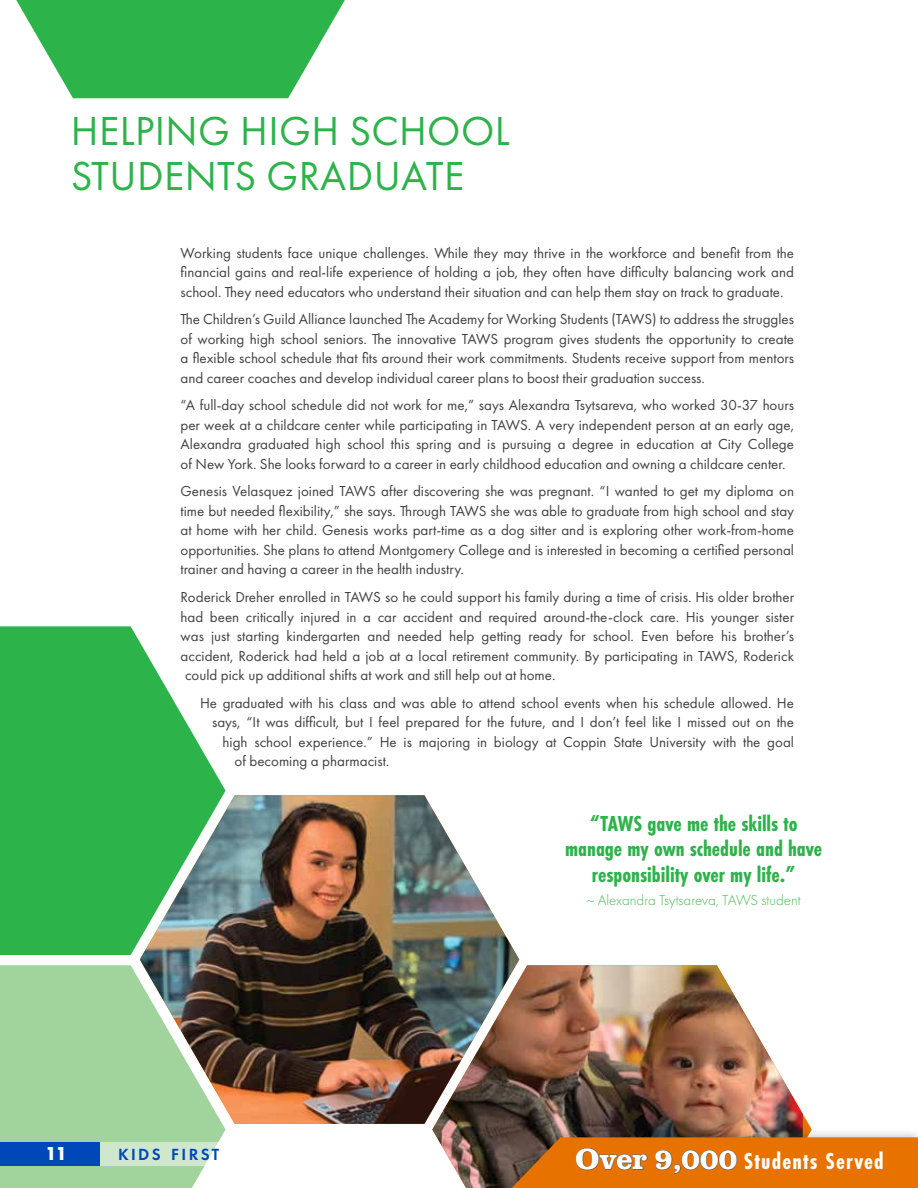
<style>
.page{position:relative;width:918px;height:1188px;background:#fff}
.page>*{position:absolute;margin:0;border:0;box-sizing:border-box;transform-origin:0 0}
.t1{font:42px/45px "Futura PT";letter-spacing:.01em;color:#2cb34a}
.t2{font:700 24px "Futura PT Cond";letter-spacing:.05em;color:#fff}
.t3{font:700 22.5px/25.5px "Futura PT Cond";color:#2cb34a;text-align:center}
.t4{font:700 19.5px "Futura PT";color:#fff}
.t5{font:600 16.8px "Futura PT";letter-spacing:.145em;color:#0047ba}
.t6{font:15px/19.5px "Futura PT";color:#414042;text-align:justify}
.t7{font:300 15px "Futura PT";color:#50b957}
.s1{color:#2cb34a}
.s2{font-family:"Clarendon URW";font-size:30px;color:#58595b}
</style>
<div class="page">
<div style="left:0;top:965px;width:226px;height:223px;background:#a1d39c"></div>
<img style="left:432px;top:965px;width:371px;height:223px">
<svg style="left:99px;top:1142px;width:127px;height:24px;background:#d2e9d2"></svg>
<div style="left:474px;top:1127px;width:444px;height:61px;background:#000;opacity:.2"></div>
<svg style="left:512px;top:1137px;width:406px;height:51px;background:#df6f04"></svg>
<div style="left:0;top:1142px;width:99px;height:24px;background:#0047ba"></div>
<svg style="left:16px;top:0;width:329px;height:98px"></svg>
<img style="left:140px;top:795px;width:379px;height:329px">
<svg style="left:0;top:626px;width:226px;height:329px;background:#4eb966"></svg>
<h1 class="t1" style="left:71px;top:109px;width:441px">HELPING HIGH SCHOOL<br>STUDENTS GRADUATE</h1>
<p class="t6" style="left:181px;top:243px;width:615px">Working students face unique challenges. While they may thrive in the workforce and benefit from the financial gains and real-life experience of holding a job, they often have difficulty balancing work and school. They need educators who understand their situation and can help them stay on track to graduate.</p>
<p class="t6" style="left:181px;top:309px;width:615px">The Children’s Guild Alliance launched The Academy for Working Students (TAWS) to address the struggles of working high school seniors. The innovative TAWS program gives students the opportunity to create a flexible school schedule that fits around their work commitments. Students receive support from mentors and career coaches and develop individual career plans to boost their graduation success.</p>
<p class="t6" style="left:181px;top:396px;width:615px">“A full-day school schedule did not work for me,” says Alexandra Tsytsareva, who worked 30-37 hours per week at a childcare center while participating in TAWS. A very independent person at an early age, Alexandra graduated high school this spring and is pursuing a degree in education at City College of New York. She looks forward to a career in early childhood education and owning a childcare center.</p>
<p class="t6" style="left:181px;top:482px;width:615px">Genesis Velasquez joined TAWS after discovering she was pregnant. “I wanted to get my diploma on time but needed flexibility,” she says. Through TAWS she was able to graduate from high school and stay at home with her child. Genesis works part-time as a dog sitter and is exploring other work-from-home opportunities. She plans to attend Montgomery College and is interested in becoming a certified personal trainer and having a career in the health industry.</p>
<p class="t6" style="left:181px;top:587px;width:615px">Roderick Dreher enrolled in TAWS so he could support his family during a time of crisis. His older brother</p>
<p class="t6" style="left:181px;top:607px;width:615px">had been critically injured in a car accident and required around-the-clock care. His younger sister</p>
<p class="t6" style="left:181px;top:626px;width:615px">was just starting kindergarten and needed help getting ready for school. Even before his brother’s</p>
<p class="t6" style="left:181px;top:646px;width:615px">accident, Roderick had held a job at a local retirement community. By participating in TAWS, Roderick</p>
<p class="t6" style="left:185px;top:665px;width:372px">could pick up additional shifts at work and still help out at home.</p>
<p class="t6" style="left:200px;top:693px;width:596px">He graduated with his class and was able to attend school events when his schedule allowed. He</p>
<p class="t6" style="left:212px;top:712px;width:583px">says, “It was difficult, but I feel prepared for the future, and I don’t feel like I missed out on the</p>
<p class="t6" style="left:223px;top:732px;width:573px">high school experience.” He is majoring in biology at Coppin State University with the goal</p>
<p class="t6" style="left:235px;top:751px;width:156px">of becoming a pharmacist.</p>
<h3 class="t4" style="left:45px;top:1141px;width:24px">11</h3>
<p class="t5" style="left:118px;top:1144px;width:103px">KIDS FIRST</p>
<h3 class="t3" style="left:565px;top:811px;width:259px">“TAWS gave me the skills to manage my own schedule and have responsibility over my life.”</h3>
<p class="t7" style="left:587px;top:891px;width:215px"><span class="s1">~</span> Alexandra Tsytsareva, TAWS student</p>
<h2 class="t2" style="left:575px;top:1147px;width:310px"><span class="s2">Over 9,000</span> Students Served</h2>
</div>
